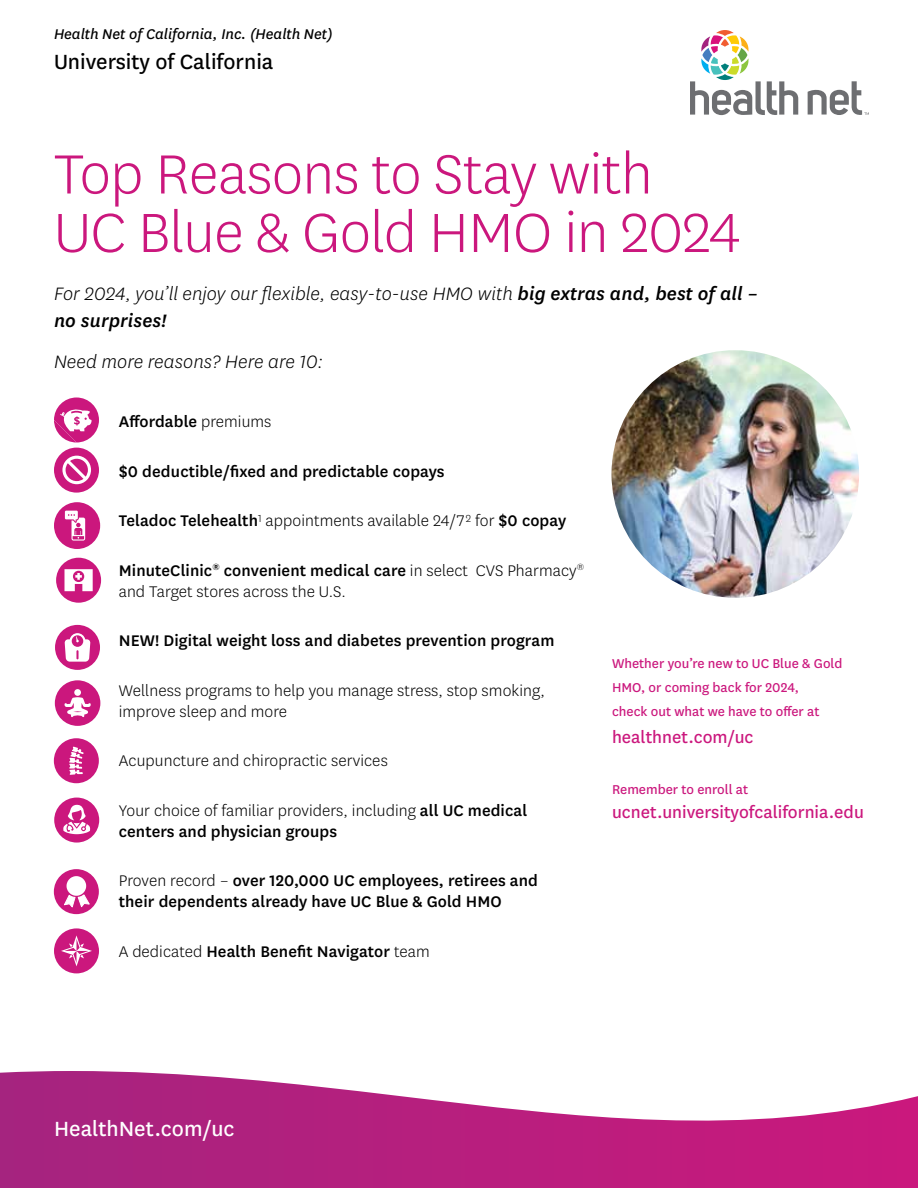
<style>
.page{position:relative;width:918px;height:1188px;background:#fff}
.page>*{position:absolute;margin:0;border:0;box-sizing:border-box;transform-origin:0 0}
.t1{font:300 64.5px/58.5px "Centene Sans";letter-spacing:-.01em;color:#cb177d}
.t2{font:24px "Centene Sans";color:#000}
.t3{font:24px "Centene Sans";color:#fff}
.t4{font:italic 300 21px/27px "Centene Sans";letter-spacing:.005em;color:#000}
.t5{font:19.5px "Centene Sans";color:#cb177d}
.t6{font:300 18px/21px "Centene Sans";letter-spacing:.005em;color:#000}
.t7{font:500 18px/21px "Centene Sans";letter-spacing:.005em;color:#000}
.t8{font:italic 16.5px "Centene Sans";color:#000}
.t9{font:15px/24px "Centene Sans";color:#cb177d}
.s1{font-weight:500}
.s2{font-weight:300}
</style>
<div class="page">
<svg style="left:54px;top:398px;width:45px;height:44px"></svg>
<div style="left:54px;top:448px;width:45px;height:45px;background:#cb177d;border-radius:50%"></div>
<svg style="left:62px;top:456px;width:29px;height:28px"></svg>
<div style="left:54px;top:738px;width:45px;height:45px;background:#cb177d;border-radius:50%"></div>
<svg style="left:69px;top:747px;width:15px;height:28px"></svg>
<div style="left:54px;top:798px;width:45px;height:45px;background:#cb177d;border-radius:50%"></div>
<svg style="left:63px;top:805px;width:27px;height:29px"></svg>
<div style="left:55px;top:625px;width:45px;height:45px;background:#cb177d;border-radius:50%"></div>
<svg style="left:65px;top:633px;width:25px;height:29px"></svg>
<div style="left:54px;top:502px;width:46px;height:47px;background:#cb177d;border-radius:50%"></div>
<svg style="left:65px;top:511px;width:20px;height:30px"></svg>
<div style="left:56px;top:558px;width:45px;height:45px;background:#cb177d;border-radius:50%"></div>
<svg style="left:65px;top:569px;width:28px;height:22px"></svg>
<div style="left:54px;top:928px;width:45px;height:45px;background:#cb177d;border-radius:50%"></div>
<svg style="left:61px;top:935px;width:31px;height:31px"></svg>
<div style="left:54px;top:869px;width:45px;height:45px;background:#cb177d;border-radius:50%"></div>
<div style="left:67px;top:876px;width:19px;height:20px;border:9px solid #fff;border-radius:50%"></div>
<div style="left:73px;top:882px;width:7px;height:8px;background:#fff;border-radius:50%"></div>
<div style="left:72px;top:881px;width:9px;height:9px;border:2px solid #fff;border-radius:50%"></div>
<svg style="left:64px;top:894px;width:26px;height:14px"></svg>
<div style="left:55px;top:680px;width:45px;height:46px;background:#cb177d;border-radius:50%"></div>
<svg style="left:64px;top:697px;width:27px;height:20px"></svg>
<div style="left:74px;top:689px;width:7px;height:7px;background:#fff;border-radius:50%"></div>
<img style="left:612px;top:350px;width:247px;height:248px;border-radius:124px">
<svg style="left:0;top:1071px;width:918px;height:117px"></svg>
<svg style="left:690px;top:30px;width:108px;height:85px"></svg>
<svg style="left:808px;top:81px;width:61px;height:34px"></svg>
<p class="t8" style="left:54px;top:24px;width:280px">Health Net of California, Inc. (Health Net)</p>
<p class="t2" style="left:54px;top:46px;width:221px">University of California</p>
<h1 class="t1" style="left:54px;top:143px;width:688px">Top Reasons to Stay with<br>UC Blue &amp; Gold HMO in 2024</h1>
<p class="t4" style="left:54px;top:280px;width:706px">For 2024, you’ll enjoy our flexible, easy-to-use HMO with <span class="s1">big extras and, best of all – no surprises!</span></p>
<p class="t4" style="left:54px;top:347px;width:271px">Need more reasons? Here are 10:</p>
<p class="t7" style="left:119px;top:410px;width:154px">Affordable <span class="s2">premiums</span></p>
<p class="t7" style="left:119px;top:460px;width:327px">$0 deductible/fixed and predictable copays</p>
<p class="t6" style="left:119px;top:510px;width:449px"><span class="s1">Teladoc Telehealth</span><sup>1</sup> appointments available 24/7 <sup>2</sup> for <span class="s1">$0 copay</span></p>
<p class="t6" style="left:119px;top:559px;width:467px"><span class="s1">MinuteClinic</span><sup>®</sup> <span class="s1">convenient medical care</span> in select CVS Pharmacy<sup>® </sup>and Target stores across the U.S.</p>
<p class="t7" style="left:119px;top:629px;width:437px">NEW! Digital weight loss and diabetes prevention program</p>
<p class="t6" style="left:119px;top:679px;width:428px">Wellness programs to help you manage stress, stop smoking, improve sleep and more</p>
<p class="t6" style="left:119px;top:750px;width:271px">Acupuncture and chiropractic services</p>
<p class="t6" style="left:119px;top:799px;width:410px">Your choice of familiar providers, including <span class="s1">all UC medical centers and physician groups</span></p>
<p class="t7" style="left:119px;top:869px;width:421px"><span class="s2">Proven record –</span> over 120,000 UC employees, retirees and their dependents already have UC Blue &amp; Gold HMO</p>
<p class="t7" style="left:119px;top:940px;width:313px"><span class="s2">A dedicated</span> Health Benefit Navigator <span class="s2">team</span></p>
<p class="t9" style="left:612px;top:651px;width:232px">Whether you’re new to UC Blue &amp; Gold<br>HMO, or coming back for 2024,<br>check out what we have to offer at</p>
<p class="t5" style="left:612px;top:724px;width:143px">healthnet.com/uc</p>
<p class="t9" style="left:612px;top:777px;width:138px">Remember to enroll at</p>
<p class="t5" style="left:612px;top:799px;width:254px">ucnet.universityofcalifornia.edu</p>
<p class="t3" style="left:54px;top:1113px;width:182px">HealthNet.com/uc</p>
</div>
